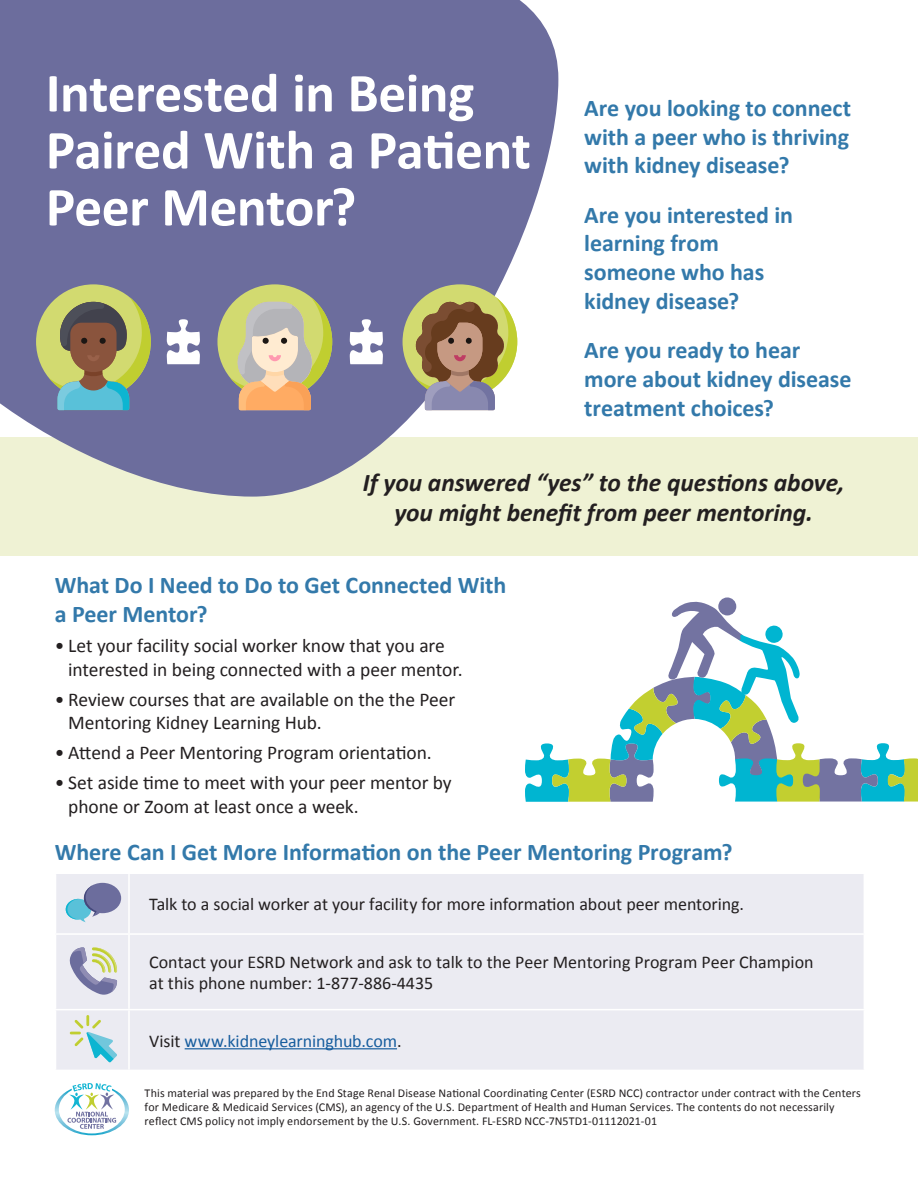
<style>
.page{position:relative;width:918px;height:1188px;background:#fff}
.page>*{position:absolute;margin:0;border:0;box-sizing:border-box;transform-origin:0 0}
.t1{font:700 55.5px/57px "Calibri";letter-spacing:-.01em;color:#fff}
.t2{font:italic 700 25.5px/30.6px "Calibri";letter-spacing:-.005em;color:#231f20;text-align:center}
.t3{font:700 24px/28.8px "Calibri";letter-spacing:-.005em;color:#3379aa}
.t4{font:19.5px/23.4px "Calibri";letter-spacing:-.005em;color:#231f20}
.t5{font:18px/21.6px "Calibri";color:#231f20}
.t6{font:18px "Calibri";letter-spacing:-.005em;color:#175d9e}
.t7{font:12px/14.4px "Calibri";letter-spacing:.01em;color:#231f20}
.s1{color:#231f20}
</style>
<div class="page">
<div style="left:1px;top:437px;width:917px;height:118px;background:#eff2d4"></div>
<svg style="left:0;top:0;width:558px;height:497px;background:#8081a8"></svg>
<div style="left:56px;top:874px;width:808px;height:196px;background:#ebebf2"></div>
<hr style="left:128px;top:874px;width:2px;height:59px;background:#fff">
<hr style="left:55px;top:933px;width:74px;height:2px;background:#fff">
<hr style="left:129px;top:933px;width:736px;height:2px;background:#fff">
<hr style="left:128px;top:935px;width:2px;height:74px;background:#fff">
<hr style="left:55px;top:1009px;width:74px;height:1px;background:#fff">
<hr style="left:129px;top:1009px;width:736px;height:1px;background:#fff">
<hr style="left:128px;top:1010px;width:2px;height:60px;background:#fff">
<hr style="left:185px;top:1048px;width:212px;height:1px;background:#175d9e">
<svg style="left:525px;top:601px;width:393px;height:201px"></svg>
<div style="left:718px;top:597px;width:18px;height:19px;background:#7373a1;border-radius:50%"></div>
<svg style="left:66px;top:883px;width:55px;height:39px;background:#98acc8"></svg>
<svg style="left:70px;top:947px;width:47px;height:48px;background:#babbc0"></svg>
<svg style="left:70px;top:1015px;width:47px;height:47px;background:#c1dedf"></svg>
<svg style="left:167px;top:319px;width:33px;height:45px"></svg>
<svg style="left:350px;top:319px;width:33px;height:45px"></svg>
<div style="left:403px;top:284px;width:114px;height:115px;background:#d2da70;border-radius:50%"></div>
<div style="left:217px;top:284px;width:115px;height:115px;background:#d2da70;border-radius:50%"></div>
<div style="left:36px;top:284px;width:115px;height:115px;background:#d2da70;border-radius:50%"></div>
<svg style="left:230px;top:297px;width:102px;height:113px"></svg>
<svg style="left:414px;top:297px;width:103px;height:113px"></svg>
<svg style="left:49px;top:296px;width:102px;height:114px"></svg>
<svg style="left:55px;top:1083px;width:74px;height:52px"></svg>
<p class="t1" style="left:46px;top:64px;width:487px">Interested in Being<br>Paired With a Patient<br>Peer Mentor?</p>
<p class="t3" style="left:584px;top:93px;width:268px;text-align:justify">Are you looking to connect with a peer who is thriving with kidney disease?</p>
<p class="t3" style="left:584px;top:200px;width:210px">Are you interested in learning from someone who has kidney disease?</p>
<p class="t3" style="left:584px;top:336px;width:269px">Are you ready to hear more about kidney disease treatment choices?</p>
<p class="t2" style="left:363px;top:467px;width:483px">If you answered “yes” to the questions above, you might benefit from peer mentoring.</p>
<p class="t3" style="left:55px;top:571px;width:453px">What Do I Need to Do to Get Connected With a Peer Mentor?</p>
<p class="t4" style="left:68px;top:634px;width:396px;text-indent:-14px">• Let your facility social worker know that you are interested in being connected with a peer mentor.</p>
<p class="t4" style="left:68px;top:688px;width:389px;text-indent:-14px">• Review courses that are available on the the Peer<br>Mentoring Kidney Learning Hub.</p>
<p class="t4" style="left:55px;top:741px;width:378px">• Attend a Peer Mentoring Program orientation.</p>
<p class="t4" style="left:68px;top:771px;width:385px;text-indent:-13px">• Set aside time to meet with your peer mentor by phone or Zoom at least once a week.</p>
<p class="t3" style="left:55px;top:837px;width:679px">Where Can I Get More Information on the Peer Mentoring Program?</p>
<p class="t5" style="left:149px;top:894px;width:596px">Talk to a social worker at your facility for more information about peer mentoring.</p>
<p class="t5" style="left:149px;top:951px;width:666px">Contact your ESRD Network and ask to talk to the Peer Mentoring Program Peer Champion at this phone number: 1-877-886-4435</p>
<p class="t6" style="left:149px;top:1029px;width:254px"><span class="s1">Visit</span> www.kidneylearninghub.com<span class="s1">.</span></p>
<p class="t7" style="left:145px;top:1085px;width:718px">This material was prepared by the End Stage Renal Disease National Coordinating Center (ESRD NCC) contractor under contract with the Centers for Medicare &amp; Medicaid Services (CMS), an agency of the U.S. Department of Health and Human Services. The contents do not necessarily reflect CMS policy not imply endorsement by the U.S. Government. FL-ESRD NCC-7N5TD1-01112021-01</p>
</div>
